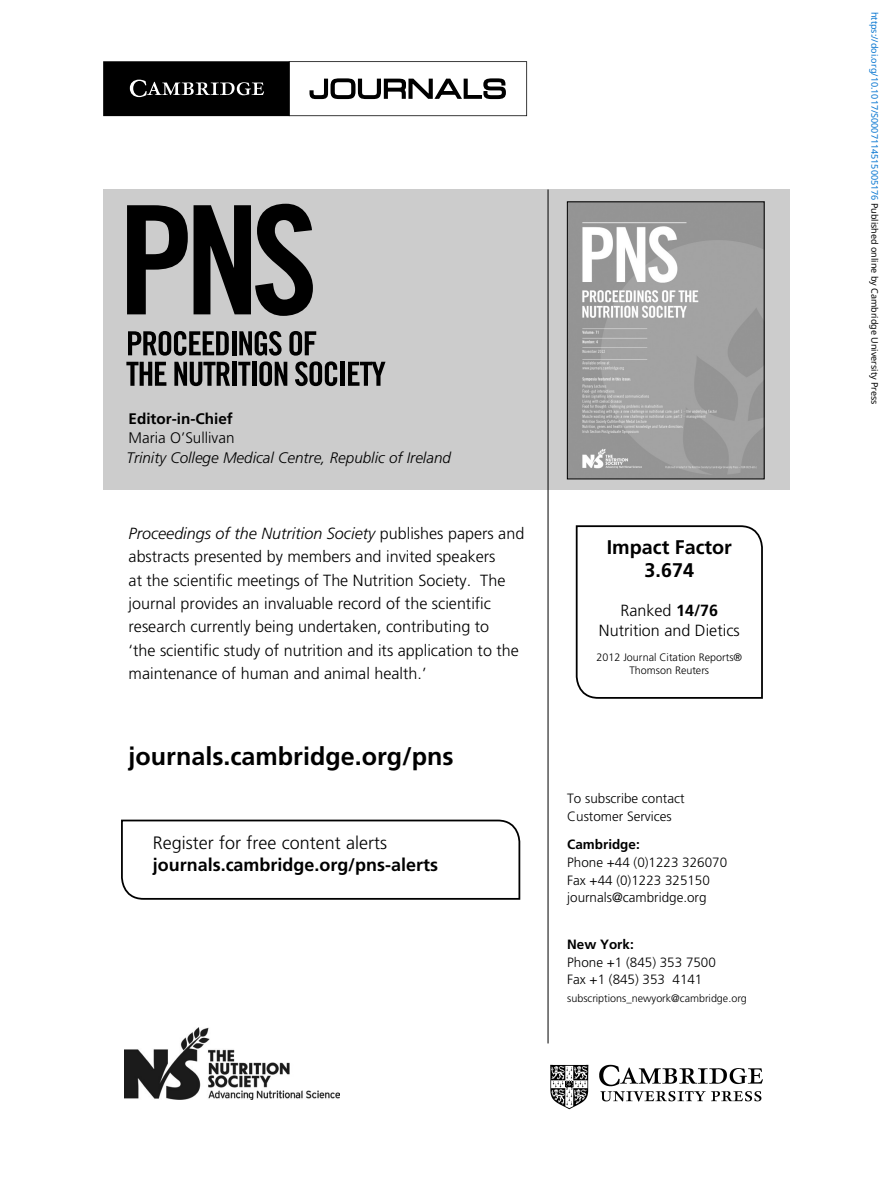
<style>
.page{position:relative;width:893px;height:1191px;background:#fff}
.page>*{position:absolute;margin:0;border:0;box-sizing:border-box;transform-origin:0 0}
.t1{font:700 25.05px "Frutiger LT Std";color:#000}
.t2{font:700 19.8px/23.7px "Frutiger LT Std";color:#000;text-align:center}
.t3{font:700 18px "Frutiger LT Std";color:#000}
.t4{font:300 18px "Frutiger LT Std";color:#000}
.t5{font:300 16.2px/23.4px "Frutiger LT Std";color:#000}
.t6{font:italic 300 15.3px "Frutiger LT Std";color:#000}
.t7{font:700 15.3px "Frutiger LT Std";color:#000}
.t8{font:300 15.3px "Frutiger LT Std";color:#000}
.t9{font:300 13.5px/18px "Frutiger LT Std";color:#000}
.t10{font:700 13.5px "Frutiger LT Std";color:#000}
.t11{font:300 10.8px/12.9px "Frutiger LT Std";color:#000;text-align:center}
.t12{font:9px "Noto Sans";color:#0172cf}
.s1{font-style:italic}
.s2{font-weight:700}
.s3{color:#000}
</style>
<div class="page">
<svg style="left:121px;top:819px;width:400px;height:81px"></svg>
<div style="left:103px;top:189px;width:687px;height:300px;background:#ccc"></div>
<hr style="left:548px;top:189px;width:1px;height:854px;background:#000">
<img style="left:550px;top:1064px;width:213px;height:46px">
<svg style="left:103px;top:61px;width:424px;height:55px"></svg>
<img style="left:569px;top:204px;width:193px;height:273px">
<div style="left:153px;top:835px;width:293px;height:49px;background:#fff"></div>
<img style="left:124px;top:1027px;width:216px;height:72px">
<svg style="left:575px;top:525px;width:188px;height:174px"></svg>
<svg style="left:127px;top:205px;width:61px;height:109px"></svg>
<svg style="left:194px;top:204px;width:119px;height:112px"></svg>
<svg style="left:128px;top:331px;width:101px;height:25px"></svg>
<hr style="left:232px;top:331px;width:4px;height:24px;background:#000">
<svg style="left:126px;top:362px;width:40px;height:24px"></svg>
<svg style="left:174px;top:362px;width:56px;height:24px"></svg>
<div style="left:232px;top:362px;width:5px;height:24px;background:#000"></div>
<svg style="left:238px;top:331px;width:99px;height:55px"></svg>
<hr style="left:341px;top:362px;width:4px;height:24px;background:#000">
<svg style="left:348px;top:362px;width:37px;height:24px"></svg>
<p class="t7" style="left:129px;top:412px;width:106px">Editor-in-Chief</p>
<p class="t8" style="left:129px;top:432px;width:107px">Maria O’Sullivan</p>
<p class="t6" style="left:126px;top:452px;width:326px">Trinity College Medical Centre, Republic of Ireland</p>
<p class="t5" style="left:129px;top:523px;width:397px"><span class="s1">Proceedings of the Nutrition Society</span> publishes papers and abstracts presented by members and invited speakers<br>at the scientific meetings of The Nutrition Society. The journal provides an invaluable record of the scientific research currently being undertaken, contributing to<br>‘the scientific study of nutrition and its application to the maintenance of human and animal health.’</p>
<h1 class="t1" style="left:129px;top:746px;width:327px">journals.cambridge.org/pns</h1>
<p class="t4" style="left:153px;top:835px;width:236px">Register for free content alerts</p>
<p class="t3" style="left:153px;top:857px;width:287px">journals.cambridge.org/pns-alerts</p>
<p class="t2" style="left:607px;top:536px;width:127px">Impact Factor<br>3.674</p>
<p class="t5" style="left:599px;top:602px;width:142px;line-height:19.4px;text-align:center">Ranked <span class="s2">14/76<br></span>Nutrition and Dietics</p>
<p class="t11" style="left:596px;top:652px;width:147px">2012 Journal Citation Reports®<br>Thomson Reuters</p>
<p class="t9" style="left:567px;top:790px;width:119px">To subscribe contact<br>Customer Services</p>
<p class="t10" style="left:567px;top:838px;width:74px">Cambridge:</p>
<p class="t9" style="left:567px;top:854px;width:161px">Phone +44 (0)1223 326070<br>Fax +44 (0)1223 325150 journals@cambridge.org</p>
<p class="t10" style="left:567px;top:938px;width:68px">New York:</p>
<p class="t9" style="left:567px;top:954px;width:150px">Phone +1 (845) 353 7500<br>Fax +1 (845) 353 4141</p>
<p class="t11" style="left:567px;top:993px;width:181px">subscriptions_newyork@cambridge.org</p>
<p class="t12" style="left:881px;top:12px;width:394px;rotate:90deg">https://doi.org/10.1017/S0007114515005176 <span class="s3">Published online by Cambridge University Press</span></p>
</div>
